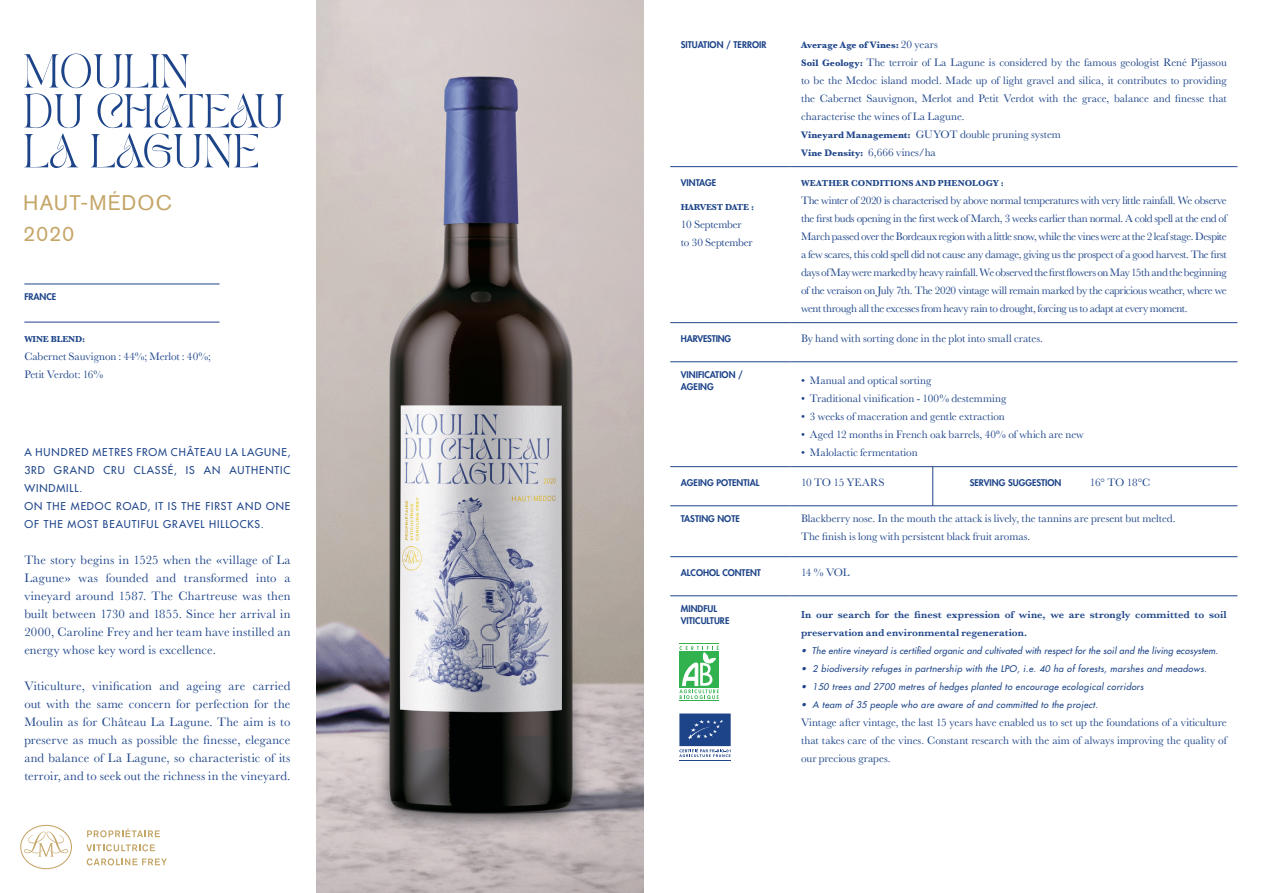
<style>
.page{position:relative;width:1263px;height:893px;background:#fff}
.page>*{position:absolute;margin:0;border:0;box-sizing:border-box;transform-origin:0 0}
.t1{font:21px "Akzidenz Grotesk Pro";letter-spacing:.05em;color:#c5a669}
.t2{font:12.75px/18px "Baskerville";letter-spacing:.01em;color:#1d4489;text-align:justify}
.t3{font:11.25px/18px "Baskerville";letter-spacing:-.005em;color:#1d4489;text-align:justify}
.t4{font:11.25px "Baskerville";letter-spacing:.02em;color:#1d4489}
.t5{font:500 10.5px/18px "Futura Std";letter-spacing:.085em;color:#1d4489;text-align:justify}
.t6{font:600 10.5px/18px "Baskerville";letter-spacing:.005em;color:#1d4489}
.t7{font:700 9.75px "Baskerville";color:#1d4489}
.t8{font:italic 500 9px "Futura Std";letter-spacing:.04em;color:#1d4489}
.t9{font:800 9px "Futura Std";color:#1d4489}
.t10{font:italic 500 9px "Futura Std";letter-spacing:.02em;color:#1d4489}
.t11{font:700 9px "Baskerville";letter-spacing:.02em;color:#1d4489}
.t12{font:700 9px "Baskerville";letter-spacing:-.005em;color:#1d4489}
.t13{font:800 9px "Futura Std";letter-spacing:-.02em;color:#1d4489}
.s1{font-weight:400;font-size:11.25px}
.s2{font-weight:700;font-size:9.75px}
</style>
<div class="page">
<img style="left:317px;top:0;width:327px;height:893px">
<hr style="left:670px;top:166px;width:120px;height:1px;background:#1d4489">
<hr style="left:790px;top:166px;width:447px;height:1px;background:#1d4489">
<hr style="left:670px;top:322px;width:120px;height:1px;background:#1d4489">
<hr style="left:790px;top:322px;width:447px;height:1px;background:#1d4489">
<hr style="left:670px;top:361px;width:120px;height:1px;background:#1d4489">
<hr style="left:790px;top:361px;width:447px;height:1px;background:#1d4489">
<hr style="left:670px;top:466px;width:120px;height:1px;background:#1d4489">
<hr style="left:790px;top:466px;width:447px;height:1px;background:#1d4489">
<hr style="left:670px;top:505px;width:120px;height:1px;background:#1d4489">
<hr style="left:790px;top:505px;width:447px;height:1px;background:#1d4489">
<hr style="left:670px;top:556px;width:120px;height:1px;background:#1d4489">
<hr style="left:790px;top:556px;width:447px;height:1px;background:#1d4489">
<hr style="left:670px;top:595px;width:120px;height:1px;background:#1d4489">
<hr style="left:790px;top:595px;width:447px;height:1px;background:#1d4489">
<svg style="left:24px;top:54px;width:260px;height:114px"></svg>
<hr style="left:24px;top:284px;width:196px;height:1px;background:#1d4489">
<hr style="left:679px;top:760px;width:52px;height:1px;background:#1d4489">
<svg style="left:679px;top:713px;width:52px;height:44px;background:#5472a6"></svg>
<hr style="left:679px;top:643px;width:40px;height:1px;background:#32b24f">
<hr style="left:679px;top:700px;width:40px;height:1px;background:#32b24f">
<svg style="left:679px;top:645px;width:40px;height:54px"></svg>
<svg style="left:87px;top:829px;width:73px;height:8px"></svg>
<svg style="left:86px;top:844px;width:69px;height:7px"></svg>
<svg style="left:87px;top:858px;width:80px;height:7px"></svg>
<svg style="left:20px;top:825px;width:52px;height:44px"></svg>
<hr style="left:24px;top:322px;width:196px;height:1px;background:#253f8e">
<hr style="left:932px;top:467px;width:1px;height:39px;background:#1d4489">
<p class="t1" style="left:23px;top:189px;width:150px">HAUT-MÉDOC</p>
<p class="t1" style="left:23px;top:220px;width:53px">2020</p>
<p class="t9" style="left:24px;top:291px;width:33px">FRANCE</p>
<p class="t12" style="left:24px;top:333px;width:62px">WINE BLEND:</p>
<p class="t3" style="left:24px;top:348px;width:188px">Cabernet Sauvignon : 44%; Merlot : 40%;</p>
<p class="t3" style="left:24px;top:366px;width:80px">Petit Verdot: 16%</p>
<p class="t5" style="left:24px;top:443px;width:268px">A HUNDRED METRES FROM CHÂTEAU LA LAGUNE, 3RD GRAND CRU CLASSÉ, IS AN AUTHENTIC WINDMILL.</p>
<p class="t5" style="left:24px;top:497px;width:268px">ON THE MEDOC ROAD, IT IS THE FIRST AND ONE<br>OF THE MOST BEAUTIFUL GRAVEL HILLOCKS.</p>
<p class="t2" style="left:24px;top:551px;width:268px">The story begins in 1525 when the «village of La Lagune» was founded and transformed into a vineyard around 1587. The Chartreuse was then built between 1730 and 1855. Since her arrival in 2000, Caroline Frey and her team have instilled an energy whose key word is excellence.</p>
<p class="t2" style="left:24px;top:677px;width:268px">Viticulture, vinification and ageing are carried out with the same concern for perfection for the Moulin as for Château La Lagune. The aim is to preserve as much as possible the finesse, elegance and balance of La Lagune, so characteristic of its terroir, and to seek out the richness in the vineyard.</p>
<p class="t9" style="left:681px;top:39px;width:87px">SITUATION / TERROIR</p>
<p class="t7" style="left:801px;top:38px;width:138px">Average Age of Vines: <span class="s1">20 years</span></p>
<p class="t3" style="left:801px;top:54px;width:427px"><span class="s2">Soil Geology:</span> The terroir of La Lagune is considered by the famous geologist René Pijassou to be the Medoc island model. Made up of light gravel and silica, it contributes to providing the Cabernet Sauvignon, Merlot and Petit Verdot with the grace, balance and finesse that characterise the wines of La Lagune.</p>
<p class="t3" style="left:801px;top:126px;width:261px"><span class="s2">Vineyard Management:</span> GUYOT double pruning system</p>
<p class="t3" style="left:801px;top:144px;width:136px"><span class="s2">Vine Density:</span> 6,666 vines/ha</p>
<p class="t9" style="left:681px;top:177px;width:37px">VINTAGE</p>
<p class="t12" style="left:681px;top:201px;width:75px">HARVEST DATE :</p>
<p class="t3" style="left:681px;top:216px;width:62px">10 September</p>
<p class="t3" style="left:681px;top:234px;width:73px">to 30 September</p>
<p class="t11" style="left:801px;top:177px;width:204px">WEATHER CONDITIONS AND PHENOLOGY :</p>
<p class="t3" style="left:801px;top:192px;width:427px">The winter of 2020 is characterised by above normal temperatures with very little rainfall. We observe the first buds opening in the first week of March, 3 weeks earlier than normal. A cold spell at the end of March passed over the Bordeaux region with a little snow, while the vines were at the 2 leaf stage. Despite a few scares, this cold spell did not cause any damage, giving us the prospect of a good harvest. The first days of May were marked by heavy rainfall. We observed the first flowers on May 15th and the beginning of the veraison on July 7th. The 2020 vintage will remain marked by the capricious weather, where we went through all the excesses from heavy rain to drought, forcing us to adapt at every moment.</p>
<p class="t13" style="left:681px;top:333px;width:52px">HARVESTING</p>
<p class="t3" style="left:801px;top:330px;width:243px">By hand with sorting done in the plot into small crates.</p>
<p class="t9" style="left:681px;top:369px;width:64px">VINIFICATION /</p>
<p class="t9" style="left:681px;top:381px;width:34px">AGEING</p>
<p class="t3" style="left:801px;top:372px;width:132px">• Manual and optical sorting</p>
<p class="t3" style="left:801px;top:390px;width:207px">• Traditional vinification - 100% destemming</p>
<p class="t3" style="left:801px;top:408px;width:205px">• 3 weeks of maceration and gentle extraction</p>
<p class="t3" style="left:801px;top:426px;width:284px">• Aged 12 months in French oak barrels, 40% of which are new</p>
<p class="t3" style="left:801px;top:444px;width:118px">• Malolactic fermentation</p>
<p class="t9" style="left:681px;top:477px;width:80px">AGEING POTENTIAL</p>
<p class="t4" style="left:801px;top:475px;width:85px">10 TO 15 YEARS</p>
<p class="t9" style="left:970px;top:477px;width:93px">SERVING SUGGESTION</p>
<p class="t3" style="left:1090px;top:474px;width:62px">16° TO 18°C</p>
<p class="t9" style="left:681px;top:513px;width:60px">TASTING NOTE</p>
<p class="t3" style="left:801px;top:510px;width:376px">Blackberry nose. In the mouth the attack is lively, the tannins are present but melted.<br>The finish is long with persistent black fruit aromas.</p>
<p class="t9" style="left:681px;top:567px;width:82px">ALCOHOL CONTENT</p>
<p class="t3" style="left:801px;top:564px;width:50px">14 % VOL</p>
<p class="t9" style="left:681px;top:603px;width:38px">MINDFUL</p>
<p class="t9" style="left:681px;top:615px;width:50px">VITICULTURE</p>
<p class="t6" style="left:801px;top:606px;width:427px">In our search for the finest expression of wine, we are strongly committed to soil preservation and environmental regeneration.</p>
<p class="t10" style="left:801px;top:645px;width:419px">• The entire vineyard is certified organic and cultivated with respect for the soil and the living ecosystem.</p>
<p class="t8" style="left:801px;top:663px;width:407px">• 2 biodiversity refuges in partnership with the LPO, i.e. 40 ha of forests, marshes and meadows.</p>
<p class="t8" style="left:801px;top:681px;width:344px">• 150 trees and 2700 metres of hedges planted to encourage ecological corridors</p>
<p class="t8" style="left:801px;top:699px;width:298px">• A team of 35 people who are aware of and committed to the project.</p>
<p class="t3" style="left:801px;top:714px;width:427px">Vintage after vintage, the last 15 years have enabled us to set up the foundations of a viticulture that takes care of the vines. Constant research with the aim of always improving the quality of our precious grapes.</p>
</div>
